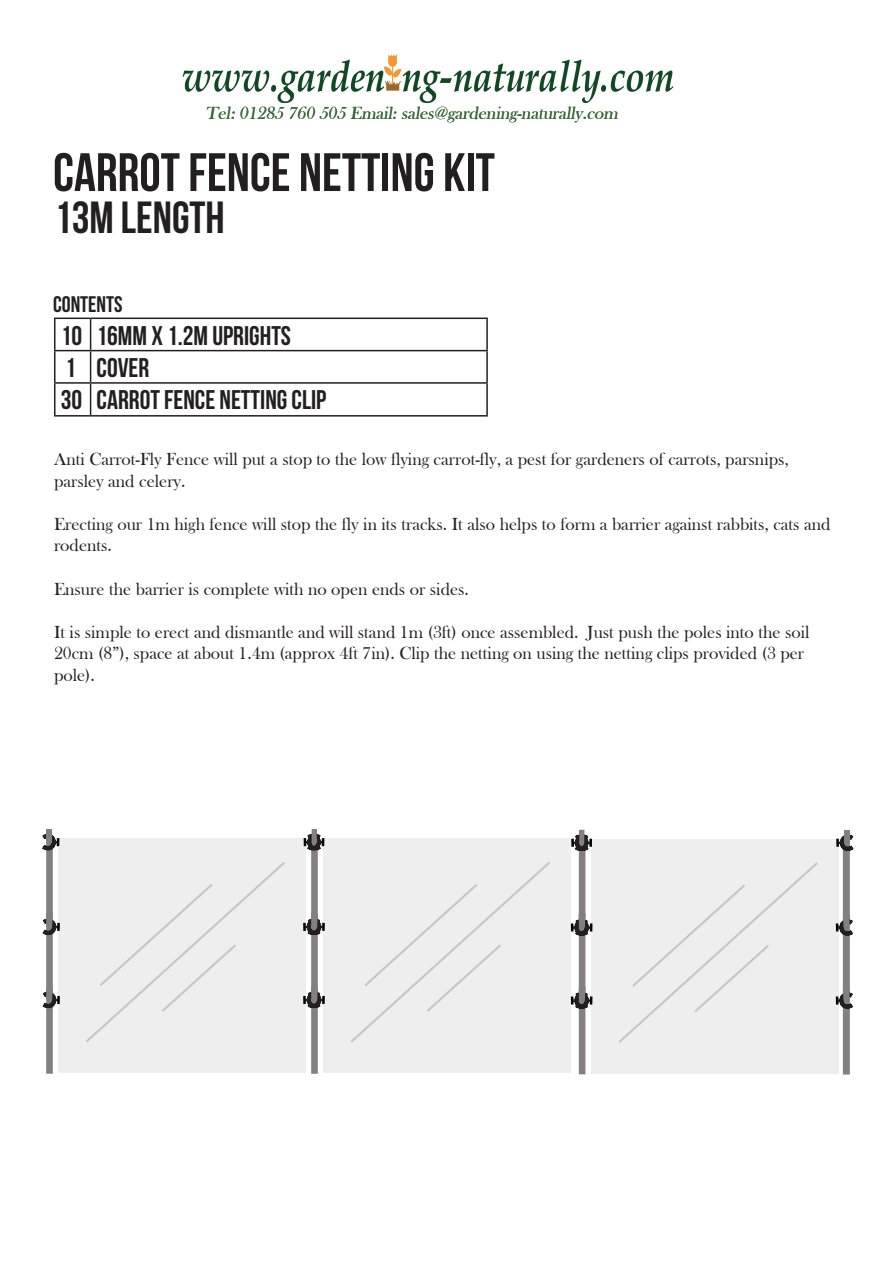
<style>
.page{position:relative;width:893px;height:1263px;background:#fff}
.page>*{position:absolute;margin:0;border:0;box-sizing:border-box;transform-origin:0 0}
.t1{font:54px "Bebas Neue";color:#231f20}
.t2{font:45px "Bebas Neue";color:#231f20}
.t3{font:27px "Bebas Neue";color:#231f20}
.t4{font:22.5px "Bebas Neue";color:#231f20}
.t5{font:18px/21.6px "Bask Old Face";color:#231f20}
.t6{font:italic 18px "Bask Old Face";color:#396939}
</style>
<div class="page">
<div style="left:311px;top:837px;width:7px;height:237px;background:#848081"></div>
<div style="left:323px;top:838px;width:248px;height:235px;background:#efeeee"></div>
<div style="left:46px;top:837px;width:7px;height:237px;background:#848081"></div>
<div style="left:58px;top:838px;width:248px;height:235px;background:#efeeee"></div>
<svg style="left:42px;top:831px;width:17px;height:24px"></svg>
<div style="left:46px;top:829px;width:5px;height:14px;background:#848081"></div>
<div style="left:312px;top:829px;width:5px;height:14px;background:#848081"></div>
<svg style="left:42px;top:913px;width:18px;height:27px"></svg>
<svg style="left:42px;top:986px;width:18px;height:27px"></svg>
<div style="left:579px;top:838px;width:6px;height:236px;background:#848081"></div>
<div style="left:843px;top:838px;width:7px;height:236px;background:#949192"></div>
<div style="left:591px;top:839px;width:247px;height:234px;background:#efeeee"></div>
<div style="left:843px;top:838px;width:6px;height:236px;background:#848081"></div>
<svg style="left:836px;top:831px;width:18px;height:25px"></svg>
<div style="left:844px;top:830px;width:5px;height:13px;background:#848081"></div>
<svg style="left:836px;top:914px;width:17px;height:26px"></svg>
<svg style="left:836px;top:987px;width:17px;height:26px"></svg>
<div style="left:579px;top:830px;width:5px;height:13px;background:#848081"></div>
<svg style="left:86px;top:831px;width:732px;height:214px"></svg>
<hr style="left:54px;top:318px;width:37px;height:1px;background:#231f20">
<hr style="left:54px;top:319px;width:2px;height:31px;background:#231f20">
<hr style="left:91px;top:318px;width:397px;height:1px;background:#231f20">
<hr style="left:90px;top:319px;width:1px;height:31px;background:#231f20">
<hr style="left:486px;top:319px;width:2px;height:31px;background:#231f20">
<hr style="left:54px;top:350px;width:37px;height:1px;background:#231f20">
<hr style="left:54px;top:351px;width:2px;height:31px;background:#231f20">
<hr style="left:91px;top:350px;width:397px;height:1px;background:#231f20">
<hr style="left:90px;top:351px;width:1px;height:31px;background:#231f20">
<hr style="left:486px;top:351px;width:2px;height:31px;background:#231f20">
<hr style="left:54px;top:382px;width:37px;height:2px;background:#231f20">
<hr style="left:54px;top:384px;width:2px;height:31px;background:#231f20">
<hr style="left:91px;top:382px;width:397px;height:2px;background:#231f20">
<hr style="left:90px;top:384px;width:1px;height:31px;background:#231f20">
<hr style="left:486px;top:384px;width:2px;height:31px;background:#231f20">
<hr style="left:54px;top:415px;width:37px;height:2px;background:#231f20">
<hr style="left:91px;top:415px;width:397px;height:2px;background:#231f20">
<img style="left:182px;top:54px;width:492px;height:50px">
<p class="t6" style="left:206px;top:103px;width:417px">Tel: 01285 760 505 Email: sales@gardening-naturally.com</p>
<p class="t1" style="left:53px;top:143px;width:443px">CARROT FENCE NETTING KIT</p>
<p class="t2" style="left:54px;top:193px;width:172px">13M LENGTH</p>
<p class="t4" style="left:53px;top:292px;width:71px">CONTENTS</p>
<p class="t3" style="left:61px;top:320px;width:23px">10</p>
<p class="t3" style="left:97px;top:320px;width:196px">16MM X 1.2M UPRIGHTS</p>
<p class="t3" style="left:65px;top:353px;width:12px">1</p>
<p class="t3" style="left:97px;top:353px;width:54px">COVER</p>
<p class="t3" style="left:61px;top:385px;width:23px">30</p>
<p class="t3" style="left:97px;top:385px;width:231px">CARROT FENCE NETTING CLIP</p>
<p class="t5" style="left:54px;top:449px;width:736px">Anti Carrot-Fly Fence will put a stop to the low flying carrot-fly, a pest for gardeners of carrots, parsnips, parsley and celery.</p>
<p class="t5" style="left:54px;top:513px;width:778px">Erecting our 1m high fence will stop the fly in its tracks. It also helps to form a barrier against rabbits, cats and rodents.</p>
<p class="t5" style="left:54px;top:578px;width:416px">Ensure the barrier is complete with no open ends or sides.</p>
<p class="t5" style="left:54px;top:621px;width:757px">It is simple to erect and dismantle and will stand 1m (3ft) once assembled. Just push the poles into the soil<br>20cm (8”), space at about 1.4m (approx 4ft 7in). Clip the netting on using the netting clips provided (3 per pole).</p>
</div>
